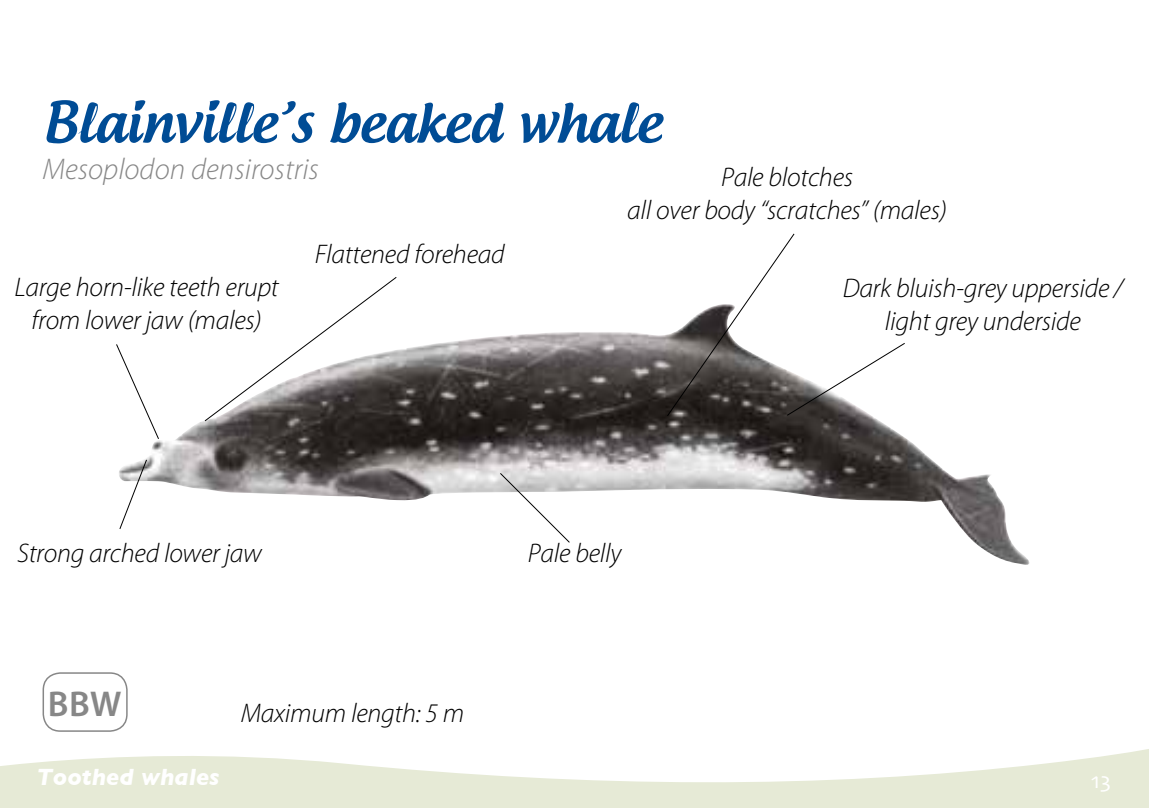
<style>
.page{position:relative;width:1149px;height:808px;background:#fff}
.page>*{position:absolute;margin:0;border:0;box-sizing:border-box;transform-origin:0 0}
.t1{font:500 54px "Androgyne";letter-spacing:-.005em;color:#004c95}
.t2{font:600 36px "Myriad Pro";color:#878787}
.t3{font:italic 300 30px "Myriad Pro";color:#878787}
.t4{font:italic 300 27px/32.4px "Myriad Pro";letter-spacing:-.01em;color:#000;text-align:center}
.t5{font:italic 700 24px "Gill Sans";color:#fff}
.t6{font:23.7px "Skia";color:#fff}
</style>
<div class="page">
<svg style="left:0;top:719px;width:1148px;height:89px"></svg>
<div style="left:43px;top:672px;width:85px;height:60px;border:2px solid #878787;border-radius:17px"></div>
<img style="left:146px;top:332px;width:884px;height:233px">
<svg style="left:116px;top:344px;width:43px;height:95px"></svg>
<svg style="left:204px;top:277px;width:192px;height:144px"></svg>
<svg style="left:119px;top:459px;width:28px;height:70px"></svg>
<svg style="left:499px;top:473px;width:70px;height:70px"></svg>
<svg style="left:666px;top:233px;width:238px;height:183px"></svg>
<h1 class="t1" style="left:43px;top:88px;width:620px">Blainville’s beaked whale</h1>
<p class="t3" style="left:43px;top:151px;width:278px">Mesoplodon densirostris</p>
<p class="t4" style="left:627px;top:161px;width:321px">Pale blotches<br>all over body “scratches” (males)</p>
<p class="t4" style="left:14px;top:271px;width:266px">Large horn-like teeth erupt from lower jaw (males)</p>
<p class="t4" style="left:314px;top:238px;width:191px">Flattened forehead</p>
<p class="t4" style="left:17px;top:537px;width:246px">Strong arched lower jaw</p>
<h2 class="t2" style="left:48px;top:680px;width:75px">BBW</h2>
<p class="t4" style="left:241px;top:697px;width:225px">Maximum length: 5 m</p>
<p class="t4" style="left:527px;top:537px;width:95px">Pale belly</p>
<p class="t4" style="left:842px;top:272px;width:282px">Dark bluish-grey upperside / light grey underside</p>
<p class="t5" style="left:36px;top:763px;width:184px">Toothed whales</p>
<p class="t6" style="left:1090px;top:766px;width:21px">13</p>
</div>
